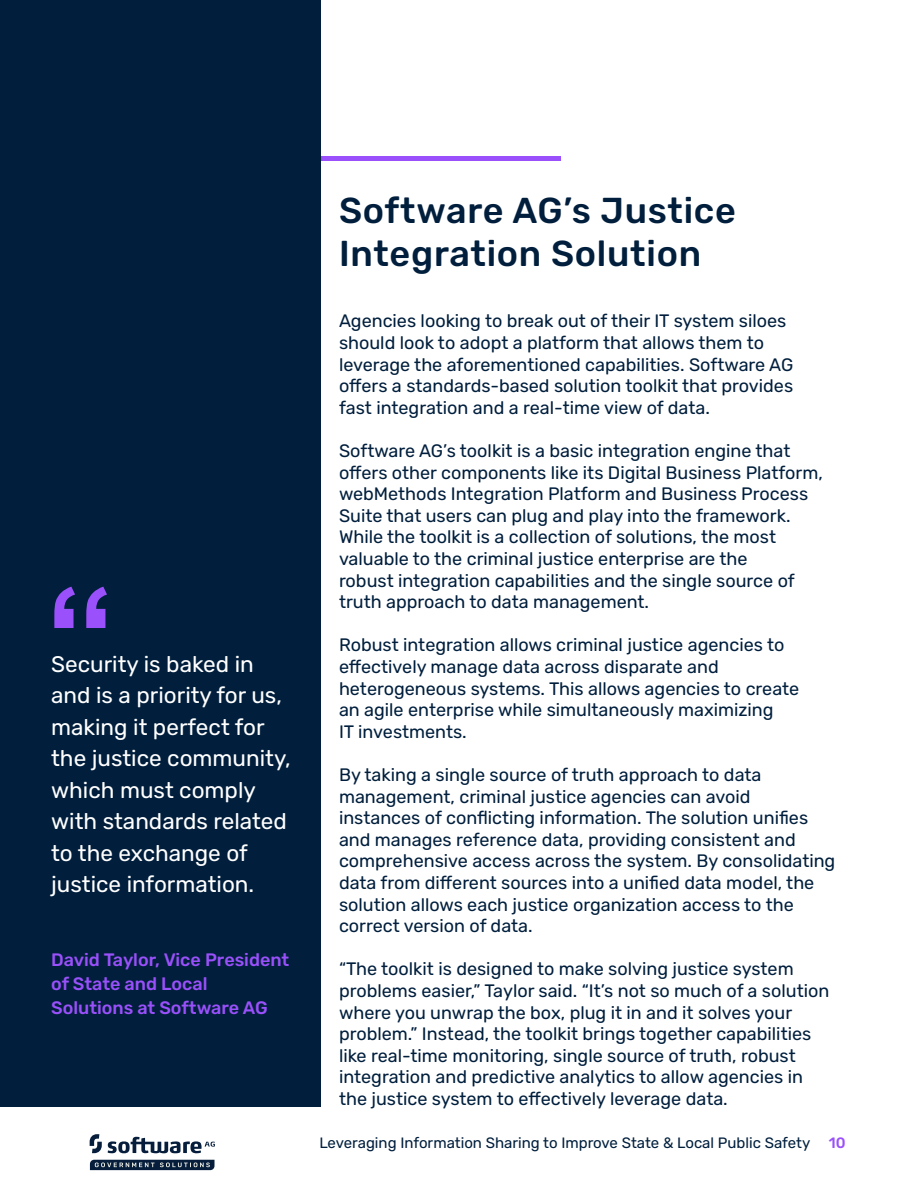
<style>
.page{position:relative;width:918px;height:1188px;background:#fff}
.page>*{position:absolute;margin:0;border:0;box-sizing:border-box;transform-origin:0 0}
.Title{font:700 139.5px "Arial";color:#9a50fb}
.t1{font:500 36px "Rubik";letter-spacing:.02em;color:#011f3d}
.t2{font:22.5px/31.5px "Rubik";color:#fff}
.Body{font:18px/21.6px "Rubik";color:#011f3d}
.t3{font:500 18px/24px "Rubik";color:#9a50fb}
.t4{font:15px "Rubik";color:#011f3d}
.s1{font-weight:500;color:#9a50fb}
</style>
<div class="page">
<svg style="left:90px;top:1160px;width:125px;height:10px"></svg>
<svg style="left:90px;top:1134px;width:125px;height:19px"></svg>
<div style="left:0;top:0;width:321px;height:1107px;background:#011f3d"></div>
<hr style="left:321px;top:156px;width:240px;height:4px;background:#9a50fb">
<p class="Title" style="left:45px;top:547px;width:71px">“</p>
<p class="t2" style="left:51px;top:649px;width:241px">Security is baked in and is a priority for us, making it perfect for the justice community, which must comply with standards related to the exchange of justice information.</p>
<p class="t3" style="left:51px;top:948px;width:240px">David Taylor, Vice President of State and Local<br>Solutions at Software AG</p>
<p class="t1" style="left:339px;top:190px;width:399px">Software AG’s Justice</p>
<p class="t1" style="left:339px;top:233px;width:364px">Integration Solution</p>
<p class="Body" style="left:339px;top:311px;width:449px">Agencies looking to break out of their IT system siloes</p>
<p class="Body" style="left:339px;top:332px;width:427px">should look to adopt a platform that allows them to</p>
<p class="Body" style="left:339px;top:354px;width:456px">leverage the aforementioned capabilities. Software AG</p>
<p class="Body" style="left:339px;top:376px;width:456px">offers a standards-based solution toolkit that provides</p>
<p class="Body" style="left:339px;top:397px;width:372px">fast integration and a real-time view of data.</p>
<p class="Body" style="left:339px;top:440px;width:453px">Software AG’s toolkit is a basic integration engine that</p>
<p class="Body" style="left:339px;top:462px;width:485px">offers other components like its Digital Business Platform,</p>
<p class="Body" style="left:339px;top:484px;width:471px">webMethods Integration Platform and Business Process<br>Suite that users can plug and play into the framework.</p>
<p class="Body" style="left:339px;top:527px;width:439px">While the toolkit is a collection of solutions, the most valuable to the criminal justice enterprise are the</p>
<p class="Body" style="left:339px;top:570px;width:457px">robust integration capabilities and the single source of truth approach to data management.</p>
<p class="Body" style="left:339px;top:635px;width:462px">Robust integration allows criminal justice agencies to effectively manage data across disparate and heterogeneous systems. This allows agencies to create an agile enterprise while simultaneously maximizing<br>IT investments.</p>
<p class="Body" style="left:339px;top:764px;width:424px">By taking a single source of truth approach to data</p>
<p class="Body" style="left:339px;top:786px;width:498px">management, criminal justice agencies can avoid instances of conflicting information. The solution unifies and manages reference data, providing consistent and comprehensive access across the system. By consolidating data from different sources into a unified data model, the solution allows each justice organization access to the correct version of data.</p>
<p class="Body" style="left:339px;top:959px;width:456px">“The toolkit is designed to make solving justice system</p>
<p class="Body" style="left:339px;top:980px;width:492px">problems easier,” Taylor said. “It’s not so much of a solution</p>
<p class="Body" style="left:339px;top:1002px;width:455px">where you unwrap the box, plug it in and it solves your</p>
<p class="Body" style="left:339px;top:1024px;width:474px">problem.” Instead, the toolkit brings together capabilities</p>
<p class="Body" style="left:339px;top:1045px;width:466px">like real-time monitoring, single source of truth, robust integration and predictive analytics to allow agencies in</p>
<p class="Body" style="left:339px;top:1088px;width:390px">the justice system to effectively leverage data.</p>
<p class="t4" style="left:319px;top:1134px;width:528px">Leveraging Information Sharing to Improve State &amp; Local Public Safety <span class="s1">10</span></p>
</div>
